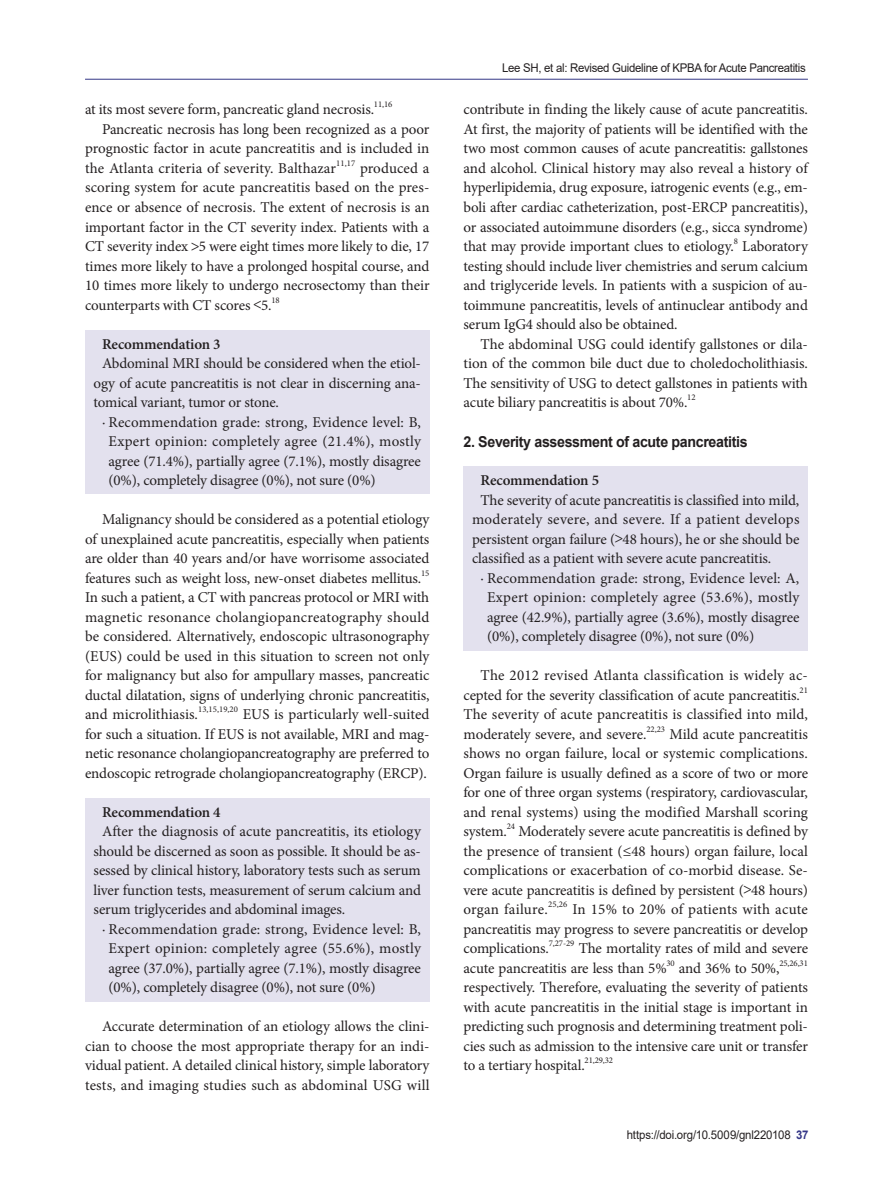
<style>
.page{position:relative;width:893px;height:1191px;background:#fff}
.page>*{position:absolute;margin:0;border:0;box-sizing:border-box;transform-origin:0 0}
.본문{font:15px/19.5px "Minion Pro";letter-spacing:-.01em;color:#231f20;text-align:justify}
.본문_박스{font:15px/19.5px "Minion Pro";letter-spacing:-.01em;color:#231f20;text-align:justify}
.본문_박스-2{font:600 15px "Minion Pro";letter-spacing:-.01em;color:#231f20}
._1__제목_2nd{font:700 15px "Arial";letter-spacing:-.025em;color:#231f20;scale:.95 1}
.t1{font:12px "Arial";letter-spacing:-.025em;color:#231f20;scale:.95 1}
.본문-2{font:8.7px "Minion Pro";letter-spacing:-.01em;color:#231f20}
.s1{font-family:"Batang Che"}
.s2{font-weight:700;color:#343687}
</style>
<div class="page">
<hr style="left:85px;top:79px;width:723px;height:1px;background:#343687">
<div style="left:85px;top:330px;width:344px;height:27px;background:#e3e1ee"></div>
<div style="left:85px;top:349px;width:344px;height:67px;background:#e3e1ee"></div>
<div style="left:85px;top:408px;width:344px;height:86px;background:#e3e1ee"></div>
<div style="left:85px;top:798px;width:344px;height:27px;background:#e3e1ee"></div>
<div style="left:85px;top:817px;width:344px;height:106px;background:#e3e1ee"></div>
<div style="left:85px;top:915px;width:344px;height:86px;background:#e3e1ee"></div>
<div style="left:463px;top:466px;width:345px;height:28px;background:#e3e1ee"></div>
<div style="left:463px;top:486px;width:345px;height:86px;background:#e3e1ee"></div>
<div style="left:463px;top:564px;width:345px;height:86px;background:#e3e1ee"></div>
<p class="본문" style="left:85px;top:100px;width:291px">at its most severe form, pancreatic gland necrosis.</p>
<p class="본문-2" style="left:374px;top:99px;width:20px">11,16</p>
<p class="본문" style="left:85px;top:119px;width:346px;text-indent:17px">Pancreatic necrosis has long been recognized as a poor prognostic factor in acute pancreatitis and is included in the Atlanta criteria of severity. Balthazar</p>
<p class="본문-2" style="left:336px;top:157px;width:21px">11,17</p>
<p class="본문" style="left:85px;top:158px;width:346px;text-indent:275px">produced a scoring system for acute pancreatitis based on the pres&shy;ence or absence of necrosis. The extent of necrosis is an important factor in the CT severity index. Patients with a CT severity index <span class="s1">&gt;</span>5 were eight times more likely to die, 17 times more likely to have a prolonged hospital course, and 10 times more likely to undergo necrosectomy than their counterparts with CT scores <span class="s1">&lt;</span>5.</p>
<p class="본문-2" style="left:271px;top:294px;width:10px">18</p>
<p class="본문_박스-2" style="left:102px;top:333px;width:120px">Recommendation 3</p>
<p class="본문_박스" style="left:94px;top:353px;width:329px;text-indent:9px">Abdominal MRI should be considered when the etiol&shy;ogy of acute pancreatitis is not clear in discerning ana&shy;tomical variant, tumor or stone.</p>
<p class="본문_박스" style="left:109px;top:412px;width:314px;text-indent:-6px">· Recommendation grade: strong, Evidence level: B, Expert opinion: completely agree (21.4%), mostly agree (71.4%), partially agree (7.1%), mostly disagree (0%), completely disagree (0%), not sure (0%)</p>
<p class="본문" style="left:85px;top:509px;width:346px;text-indent:17px">Malignancy should be considered as a potential etiology of unexplained acute pancreatitis, especially when patients are older than 40 years and/or have worrisome associated features such as weight loss, new-onset diabetes mellitus.</p>
<p class="본문-2" style="left:421px;top:567px;width:10px">15</p>
<p class="본문" style="left:85px;top:587px;width:346px">In such a patient, a CT with pancreas protocol or MRI with magnetic resonance cholangiopancreatography should be considered. Alternatively, endoscopic ultrasonography (EUS) could be used in this situation to screen not only for malignancy but also for ampullary masses, pancreatic ductal dilatation, signs of underlying chronic pancreatitis, and microlithiasis.</p>
<p class="본문-2" style="left:198px;top:703px;width:41px">13,15,19,20</p>
<p class="본문" style="left:85px;top:704px;width:346px;text-indent:158px">EUS is particularly well-suited for such a situation. If EUS is not available, MRI and mag&shy;netic resonance cholangiopancreatography are preferred to endoscopic retrograde cholangiopancreatography (ERCP).</p>
<p class="본문_박스-2" style="left:102px;top:801px;width:120px">Recommendation 4</p>
<p class="본문_박스" style="left:94px;top:821px;width:329px;text-indent:9px">After the diagnosis of acute pancreatitis, its etiology should be discerned as soon as possible. It should be as&shy;sessed by clinical history, laboratory tests such as serum liver function tests, measurement of serum calcium and serum triglycerides and abdominal images.</p>
<p class="본문_박스" style="left:109px;top:919px;width:314px;text-indent:-6px">· Recommendation grade: strong, Evidence level: B, Expert opinion: completely agree (55.6%), mostly agree (37.0%), partially agree (7.1%), mostly disagree (0%), completely disagree (0%), not sure (0%)</p>
<p class="본문" style="left:85px;top:1016px;width:346px;text-indent:17px">Accurate determination of an etiology allows the clini&shy;cian to choose the most appropriate therapy for an indi&shy;vidual patient. A detailed clinical history, simple laboratory tests, and imaging studies such as abdominal USG will</p>
<p class="t1" style="left:502px;top:59px;width:321px">Lee SH, et al: Revised Guideline of KPBA for Acute Pancreatitis</p>
<p class="본문" style="left:463px;top:100px;width:346px">contribute in finding the likely cause of acute pancreatitis.<br>At first, the majority of patients will be identified with the two most common causes of acute pancreatitis: gallstones and alcohol. Clinical history may also reveal a history of hyperlipidemia, drug exposure, iatrogenic events (e.g., em&shy;boli after cardiac catheterization, post-ERCP pancreatitis), or associated autoimmune disorders (e.g., sicca syndrome) that may provide important clues to etiology.</p>
<p class="본문-2" style="left:734px;top:235px;width:6px">8</p>
<p class="본문" style="left:463px;top:236px;width:346px;text-indent:279px">Laboratory testing should include liver chemistries and serum calcium and triglyceride levels. In patients with a suspicion of au&shy;toimmune pancreatitis, levels of antinuclear antibody and serum IgG4 should also be obtained.</p>
<p class="본문" style="left:463px;top:334px;width:346px;text-indent:17px">The abdominal USG could identify gallstones or dila&shy;tion of the common bile duct due to choledocholithiasis.<br>The sensitivity of USG to detect gallstones in patients with acute biliary pancreatitis is about 70%.</p>
<p class="본문-2" style="left:687px;top:391px;width:10px">12</p>
<p class="_1__제목_2nd" style="left:463px;top:431px;width:301px">2. Severity assessment of acute pancreatitis</p>
<p class="본문_박스-2" style="left:480px;top:470px;width:120px">Recommendation 5</p>
<p class="본문_박스" style="left:472px;top:490px;width:329px;text-indent:9px">The severity of acute pancreatitis is classified into mild, moderately severe, and severe. If a patient develops persistent organ failure (<span class="s1">&gt;</span>48 hours), he or she should be classified as a patient with severe acute pancreatitis.</p>
<p class="본문_박스" style="left:487px;top:568px;width:314px;text-indent:-6px">· Recommendation grade: strong, Evidence level: A, Expert opinion: completely agree (53.6%), mostly agree (42.9%), partially agree (3.6%), mostly disagree (0%), completely disagree (0%), not sure (0%)</p>
<p class="본문" style="left:463px;top:665px;width:346px;text-indent:17px">The 2012 revised Atlanta classification is widely ac&shy;cepted for the severity classification of acute pancreatitis.</p>
<p class="본문-2" style="left:800px;top:684px;width:10px">21</p>
<p class="본문" style="left:463px;top:704px;width:346px">The severity of acute pancreatitis is classified into mild, moderately severe, and severe.</p>
<p class="본문-2" style="left:646px;top:723px;width:20px">22,23</p>
<p class="본문" style="left:463px;top:724px;width:346px;text-indent:206px">Mild acute pancreatitis shows no organ failure, local or systemic complications.<br>Organ failure is usually defined as a score of two or more for one of three organ systems (respiratory, cardiovascular, and renal systems) using the modified Marshall scoring system.</p>
<p class="본문-2" style="left:507px;top:820px;width:10px">24</p>
<p class="본문" style="left:463px;top:821px;width:346px;text-indent:55px">Moderately severe acute pancreatitis is defined by the presence of transient (≤48 hours) organ failure, local complications or exacerbation of co-morbid disease. Se&shy;vere acute pancreatitis is defined by persistent (<span class="s1">&gt;</span>48 hours) organ failure.</p>
<p class="본문-2" style="left:548px;top:898px;width:21px">25,26</p>
<p class="본문" style="left:463px;top:899px;width:346px;text-indent:109px">In 15% to 20% of patients with acute pancreatitis may progress to severe pancreatitis or develop complications.</p>
<p class="본문-2" style="left:549px;top:937px;width:27px">7,27-29</p>
<p class="본문" style="left:463px;top:938px;width:346px;text-indent:115px">The mortality rates of mild and severe acute pancreatitis are less than 5%</p>
<p class="본문-2" style="left:666px;top:957px;width:10px">30</p>
<p class="본문" style="left:679px;top:958px;width:102px">and 36% to 50%,</p>
<p class="본문-2" style="left:779px;top:957px;width:30px">25,26,31</p>
<p class="본문" style="left:463px;top:977px;width:346px">respectively. Therefore, evaluating the severity of patients with acute pancreatitis in the initial stage is important in predicting such prognosis and determining treatment poli&shy;cies such as admission to the intensive care unit or transfer to a tertiary hospital.</p>
<p class="본문-2" style="left:585px;top:1054px;width:30px">21,29,32</p>
<p class="t1" style="left:627px;top:1126px;width:193px">https://doi.org/10.5009/gnl220108 <span class="s2">37</span></p>
</div>
